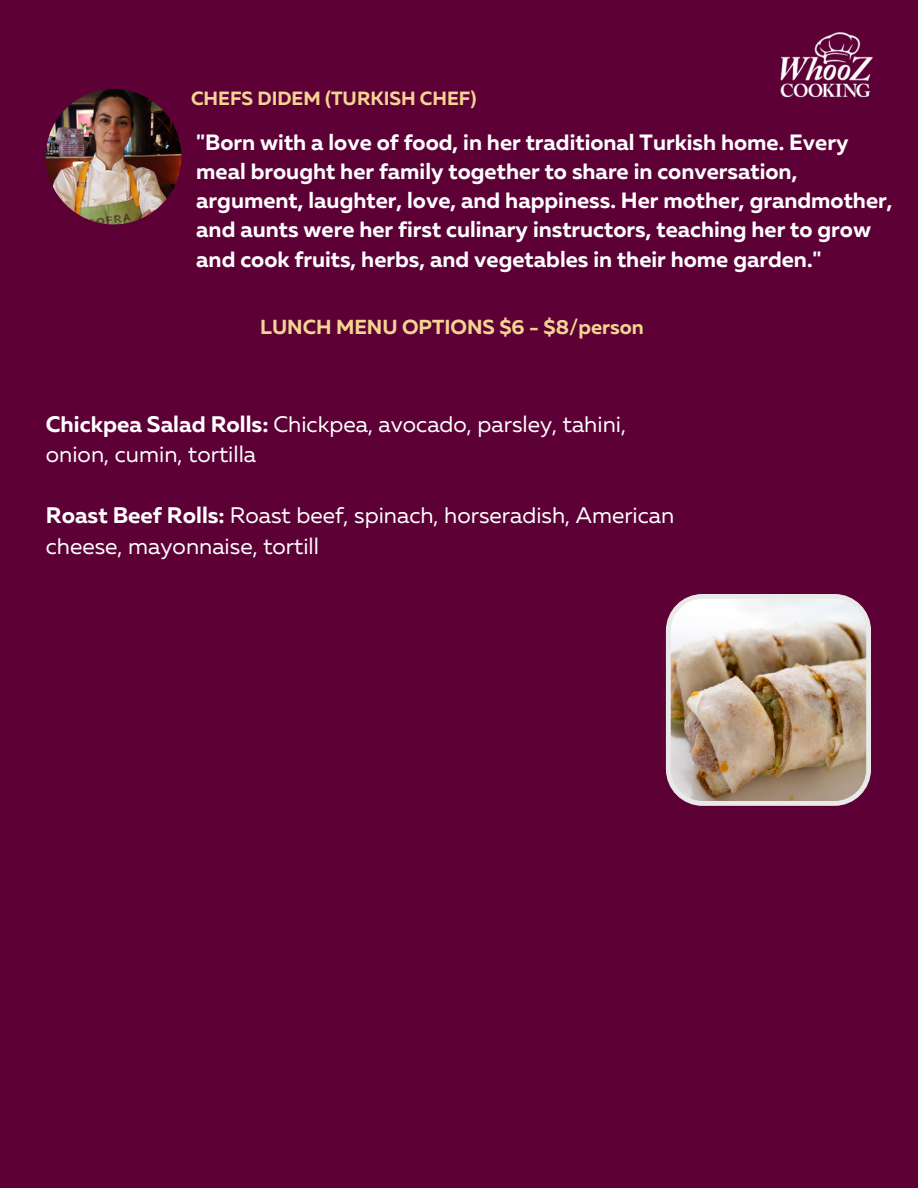
<style>
.page{position:relative;width:918px;height:1188px;background:#5c0036}
.page>*{position:absolute;margin:0;border:0;box-sizing:border-box;transform-origin:0 0}
.t1{font:22.5px/30.3px "Muller";color:#fff}
.t2{font:700 22.05px/29.2px "Muller";color:#fff}
.t3{font:700 20.25px "Muller";color:#f4d491}
.t4{font:700 19.2px "Muller";color:#f4d491}
.s1{font-weight:700}
</style>
<div class="page">
<img style="left:46px;top:89px;width:135px;height:135px;border-radius:50%">
<img style="left:666px;top:594px;width:205px;height:212px">
<img style="left:780px;top:32px;width:93px;height:66px">
<p class="t4" style="left:191px;top:90px;width:287px">CHEFS DIDEM (TURKISH CHEF)</p>
<p class="t2" style="left:196px;top:129px;width:698px">"Born with a love of food, in her traditional Turkish home. Every meal brought her family together to share in conversation, argument, laughter, love, and happiness. Her mother, grandmother, and aunts were her first culinary instructors, teaching her to grow and cook fruits, herbs, and vegetables in their home garden."</p>
<p class="t3" style="left:260px;top:319px;width:385px">LUNCH MENU OPTIONS $6 - $8/person</p>
<p class="t1" style="left:46px;top:411px;width:582px"><span class="s1">Chickpea Salad Rolls:</span> Chickpea, avocado, parsley, tahini, onion, cumin, tortilla</p>
<p class="t1" style="left:46px;top:502px;width:630px"><span class="s1">Roast Beef Rolls:</span> Roast beef, spinach, horseradish, American cheese, mayonnaise, tortill</p>
</div>
